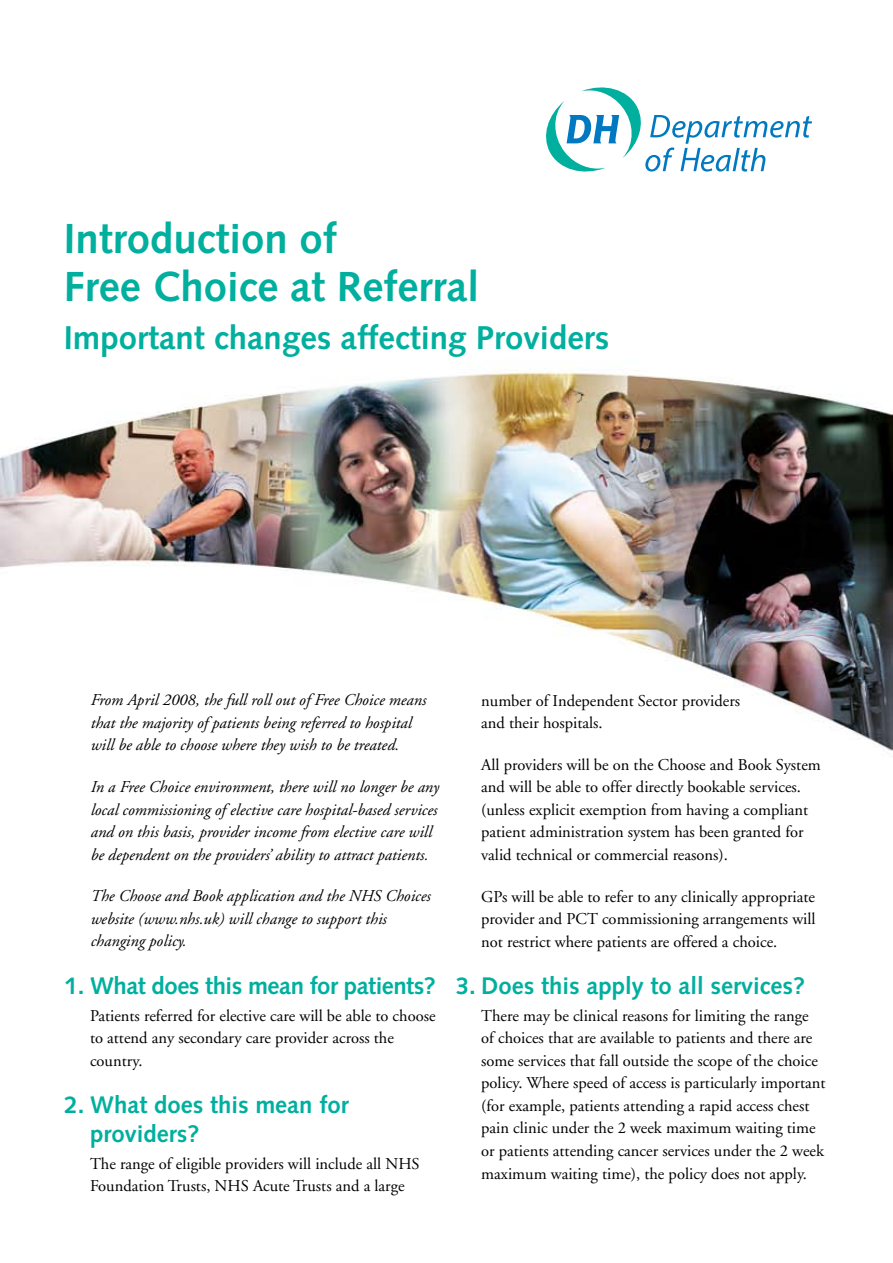
<style>
.page{position:relative;width:893px;height:1263px;background:#fff}
.page>*{position:absolute;margin:0;border:0;box-sizing:border-box;transform-origin:0 0}
.t1{font:700 42px/48px "Syntax";color:#00af9e}
.t2{font:700 33px "Syntax";color:#00af9e}
.t3{font:700 24px/28.5px "Syntax";color:#00af9e}
.t4{font:700 24px "Syntax";letter-spacing:-.02em;color:#00af9e}
.t5{font:16.5px/22.5px "Adobe Garamond";color:#000}
.t6{font:italic 16.5px/22.5px "Adobe Garamond";color:#000}
</style>
<div class="page">
<img style="left:0;top:371px;width:893px;height:386px">
<svg style="left:546px;top:87px;width:266px;height:85px"></svg>
<h1 class="t1" style="left:64px;top:214px;width:417px">Introduction of<br>Free Choice at Referral</h1>
<h2 class="t2" style="left:64px;top:318px;width:547px">Important changes affecting Providers</h2>
<p class="t6" style="left:90px;top:689px;width:337px">From April 2008, the full roll out of Free Choice means that the majority of patients being referred to hospital will be able to choose where they wish to be treated.</p>
<p class="t6" style="left:90px;top:776px;width:350px">In a Free Choice environment, there will no longer be any local commissioning of elective care hospital-based services and on this basis, provider income from elective care will be dependent on the providers’ ability to attract patients.</p>
<p class="t6" style="left:90px;top:885px;width:342px">The Choose and Book application and the NHS Choices website (www.nhs.uk) will change to support this changing policy.</p>
<h3 class="t4" style="left:64px;top:972px;width:373px">1. What does this mean for patients?</h3>
<p class="t5" style="left:90px;top:1004px;width:347px">Patients referred for elective care will be able to choose to attend any secondary care provider across the country.</p>
<h3 class="t3" style="left:90px;top:1091px;width:260px;text-indent:-26px">2. What does this mean for providers?</h3>
<p class="t5" style="left:90px;top:1152px;width:331px">The range of eligible providers will include all NHS<br>Foundation Trusts, NHS Acute Trusts and a large</p>
<p class="t5" style="left:481px;top:690px;width:261px">number of Independent Sector providers and their hospitals.</p>
<p class="t5" style="left:481px;top:754px;width:341px">All providers will be on the Choose and Book System and will be able to offer directly bookable services. (unless explicit exemption from having a compliant patient administration system has been granted for valid technical or commercial reasons).</p>
<p class="t5" style="left:481px;top:885px;width:336px;text-align:justify">GPs will be able to refer to any clinically appropriate provider and PCT commissioning arrangements will not restrict where patients are offered a choice.</p>
<h3 class="t3" style="left:456px;top:972px;width:351px">3. Does this apply to all services?</h3>
<p class="t5" style="left:481px;top:1005px;width:346px">There may be clinical reasons for limiting the range<br>of choices that are available to patients and there are some services that fall outside the scope of the choice policy. Where speed of access is particularly important (for example, patients attending a rapid access chest pain clinic under the 2 week maximum waiting time or patients attending cancer services under the 2 week maximum waiting time), the policy does not apply.</p>
</div>
